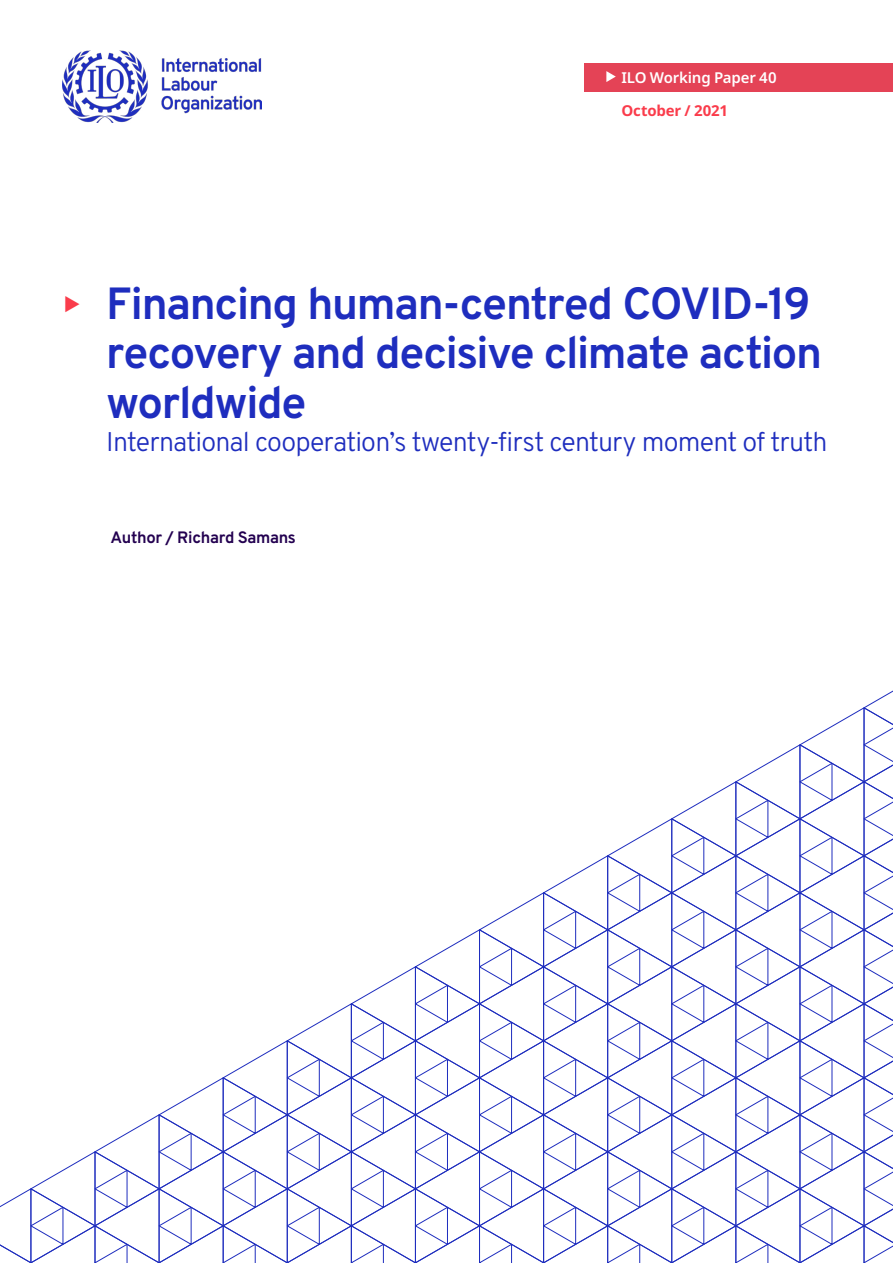
<style>
.page{position:relative;width:893px;height:1263px;background:#fff}
.page>*{position:absolute;margin:0;border:0;box-sizing:border-box;transform-origin:0 0}
.t1{font:700 45px/49.5px "Overpass";letter-spacing:-.03em;color:#1e2dbe}
.WP_-_Cover_Subheadin{font:300 27px "Overpass";letter-spacing:-.03em;color:#1e2dbe}
.WP_-_Authors{font:700 16.5px "Overpass";letter-spacing:-.02em;color:#230050}
.WP_-_Series_Title{font:600 15px "Noto Sans";letter-spacing:-.01em;color:#fff}
.WP_-_Month_Year{font:700 15px "Noto Sans";letter-spacing:-.01em;color:#fa3c4b}
</style>
<div class="page">
<svg style="left:0;top:690px;width:893px;height:573px"></svg>
<img style="left:62px;top:51px;width:199px;height:72px">
<div style="left:585px;top:64px;width:308px;height:28px;background:#e44356"></div>
<svg style="left:606px;top:71px;width:10px;height:11px"></svg>
<p class="WP_-_Series_Title" style="left:621px;top:67px;width:157px">ILO Working Paper 40</p>
<p class="WP_-_Month_Year" style="left:621px;top:100px;width:108px">October / 2021</p>
<p class="t1" style="left:106px;top:278px;width:717px">Financing human-centred COVID-19 recovery and decisive climate action worldwide</p>
<p class="WP_-_Cover_Subheadin" style="left:106px;top:422px;width:723px">International cooperation’s twenty-first century moment of truth</p>
<p class="WP_-_Authors" style="left:111px;top:525px;width:187px">Author / Richard Samans</p>
</div>
